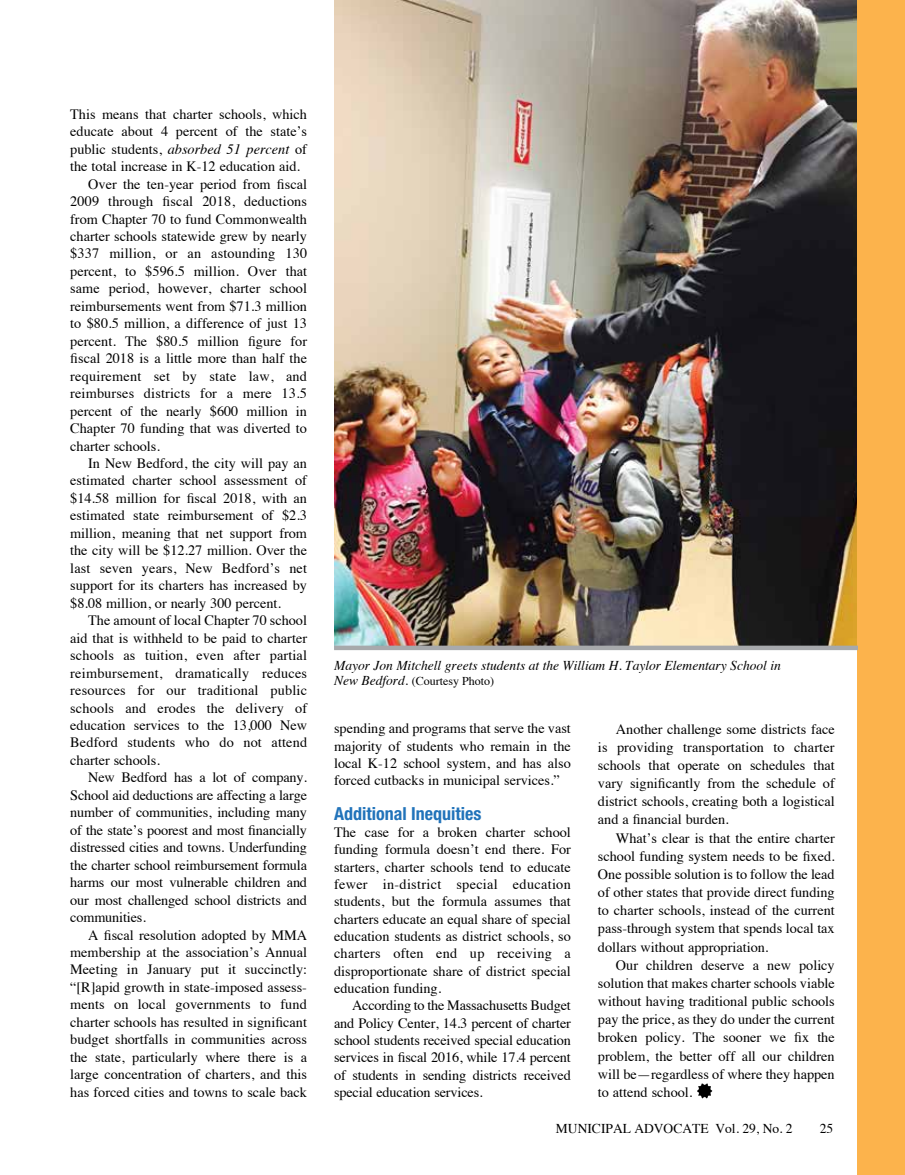
<style>
.page{position:relative;width:905px;height:1175px;background:#fff}
.page>*{position:absolute;margin:0;border:0;box-sizing:border-box;transform-origin:0 0}
.t1{font:700 condensed 18px "Helvetica Neue";color:#2173ba}
.t2{font:14.25px/18.1px "Times";color:#000;text-align:justify}
.t3{font:italic 13.5px "Times";color:#000}
.t4{font:13.5px "Times";color:#000}
.t5{font:12px "Times";color:#000}
.s1{font-style:italic}
.s2{font-style:italic;font-size:13.5px}
</style>
<div class="page">
<img style="left:697px;top:1083px;width:16px;height:15px">
<img style="left:334px;top:0;width:524px;height:645px">
<div style="left:858px;top:0;width:46px;height:1174px;background:#fcb34c"></div>
<div style="left:334px;top:645px;width:524px;height:5px;background:#a7a9ac"></div>
<p class="t2" style="left:70px;top:106px;width:238px">This means that charter schools, which</p>
<p class="t2" style="left:70px;top:124px;width:238px">educate about 4 percent of the state’s</p>
<p class="t2" style="left:70px;top:141px;width:238px">public students, <span class="s1">absorbed 51 percent</span> of</p>
<p class="t2" style="left:70px;top:158px;width:231px">the total increase in K-12 education aid.</p>
<p class="t2" style="left:88px;top:176px;width:220px">Over the ten-year period from fiscal</p>
<p class="t2" style="left:70px;top:193px;width:238px">2009 through fiscal 2018, deductions</p>
<p class="t2" style="left:70px;top:211px;width:238px">from Chapter 70 to fund Commonwealth</p>
<p class="t2" style="left:70px;top:228px;width:238px">charter schools statewide grew by nearly</p>
<p class="t2" style="left:70px;top:246px;width:238px">$337 million, or an astounding 130</p>
<p class="t2" style="left:70px;top:263px;width:238px">percent, to $596.5 million. Over that</p>
<p class="t2" style="left:70px;top:281px;width:238px">same period, however, charter school</p>
<p class="t2" style="left:70px;top:298px;width:238px">reimbursements went from $71.3 million</p>
<p class="t2" style="left:70px;top:316px;width:238px">to $80.5 million, a difference of just 13</p>
<p class="t2" style="left:70px;top:333px;width:238px">percent. The $80.5 million figure for</p>
<p class="t2" style="left:70px;top:350px;width:238px">fiscal 2018 is a little more than half the</p>
<p class="t2" style="left:70px;top:368px;width:238px">requirement set by state law, and</p>
<p class="t2" style="left:70px;top:385px;width:238px">reimburses districts for a mere 13.5</p>
<p class="t2" style="left:70px;top:403px;width:238px">percent of the nearly $600 million in</p>
<p class="t2" style="left:70px;top:420px;width:238px">Chapter 70 funding that was diverted to</p>
<p class="t2" style="left:70px;top:438px;width:91px">charter schools.</p>
<p class="t2" style="left:88px;top:455px;width:220px">In New Bedford, the city will pay an</p>
<p class="t2" style="left:70px;top:473px;width:238px">estimated charter school assessment of</p>
<p class="t2" style="left:70px;top:490px;width:238px">$14.58 million for fiscal 2018, with an</p>
<p class="t2" style="left:70px;top:508px;width:238px">estimated state reimbursement of $2.3</p>
<p class="t2" style="left:70px;top:525px;width:238px">million, meaning that net support from</p>
<p class="t2" style="left:70px;top:542px;width:238px">the city will be $12.27 million. Over the</p>
<p class="t2" style="left:70px;top:560px;width:238px">last seven years, New Bedford’s net</p>
<p class="t2" style="left:70px;top:577px;width:238px">support for its charters has increased by</p>
<p class="t2" style="left:70px;top:595px;width:212px">$8.08 million, or nearly 300 percent.</p>
<p class="t2" style="left:88px;top:612px;width:220px">The amount of local Chapter 70 school</p>
<p class="t2" style="left:70px;top:630px;width:238px">aid that is withheld to be paid to charter</p>
<p class="t2" style="left:70px;top:647px;width:238px">schools as tuition, even after partial</p>
<p class="t2" style="left:70px;top:665px;width:238px">reimbursement, dramatically reduces</p>
<p class="t2" style="left:70px;top:682px;width:238px">resources for our traditional public</p>
<p class="t2" style="left:70px;top:700px;width:238px">schools and erodes the delivery of</p>
<p class="t2" style="left:70px;top:717px;width:238px">education services to the 13,000 New</p>
<p class="t2" style="left:70px;top:734px;width:238px">Bedford students who do not attend</p>
<p class="t2" style="left:70px;top:752px;width:91px">charter schools.</p>
<p class="t2" style="left:88px;top:769px;width:220px">New Bedford has a lot of company.</p>
<p class="t2" style="left:70px;top:787px;width:238px">School aid deductions are affecting a large</p>
<p class="t2" style="left:70px;top:804px;width:238px">number of communities, including many</p>
<p class="t2" style="left:70px;top:822px;width:238px">of the state’s poorest and most financially</p>
<p class="t2" style="left:70px;top:839px;width:238px">distressed cities and towns. Underfunding</p>
<p class="t2" style="left:70px;top:857px;width:238px">the charter school reimbursement formula</p>
<p class="t2" style="left:70px;top:874px;width:238px">harms our most vulnerable children and</p>
<p class="t2" style="left:70px;top:892px;width:238px">our most challenged school districts and</p>
<p class="t2" style="left:70px;top:909px;width:77px">communities.</p>
<p class="t2" style="left:88px;top:926px;width:220px">A fiscal resolution adopted by MMA</p>
<p class="t2" style="left:70px;top:944px;width:238px">membership at the association’s Annual</p>
<p class="t2" style="left:70px;top:961px;width:238px">Meeting in January put it succinctly:</p>
<p class="t2" style="left:70px;top:979px;width:238px">“[R]apid growth in state-imposed assess-</p>
<p class="t2" style="left:70px;top:996px;width:238px">ments on local governments to fund</p>
<p class="t2" style="left:70px;top:1014px;width:238px">charter schools has resulted in significant</p>
<p class="t2" style="left:70px;top:1031px;width:238px">budget shortfalls in communities across</p>
<p class="t2" style="left:70px;top:1049px;width:238px">the state, particularly where there is a</p>
<p class="t2" style="left:70px;top:1066px;width:238px">large concentration of charters, and this</p>
<p class="t2" style="left:70px;top:1084px;width:238px">has forced cities and towns to scale back</p>
<p class="t3" style="left:334px;top:659px;width:448px">Mayor Jon Mitchell greets students at the William H. Taylor Elementary School in</p>
<p class="t5" style="left:334px;top:675px;width:161px"><span class="s2">New Bedford.</span> (Courtesy Photo)</p>
<p class="t2" style="left:334px;top:721px;width:238px;line-height:17.2px">spending and programs that serve the vast majority of students who remain in the local K-12 school system, and has also forced cutbacks in municipal services.”</p>
<p class="t1" style="left:334px;top:802px;width:149px">Additional Inequities</p>
<p class="t2" style="left:334px;top:825px;width:238px;line-height:17.2px">The case for a broken charter school funding formula doesn’t end there. For starters, charter schools tend to educate fewer in-district special education students, but the formula assumes that charters educate an equal share of special education students as district schools, so charters often end up receiving a disproportionate share of district special education funding.</p>
<p class="t2" style="left:334px;top:998px;width:238px;line-height:17.2px;text-indent:18px">According to the Massachusetts Budget and Policy Center, 14.3 percent of charter school students received special education services in fiscal 2016, while 17.4 percent of students in sending districts received special education services.</p>
<p class="t2" style="left:598px;top:721px;width:238px;text-indent:18px">Another challenge some districts face is providing transportation to charter schools that operate on schedules that vary significantly from the schedule of district schools, creating both a logistical and a financial burden.</p>
<p class="t2" style="left:598px;top:830px;width:238px;text-indent:18px">What’s clear is that the entire charter school funding system needs to be fixed.<br>One possible solution is to follow the lead of other states that provide direct funding to charter schools, instead of the current pass-through system that spends local tax dollars without appropriation.</p>
<p class="t2" style="left:598px;top:957px;width:238px;text-indent:18px">Our children deserve a new policy solution that makes charter schools viable without having traditional public schools pay the price, as they do under the current broken policy. The sooner we fix the problem, the better off all our children will be—regardless of where they happen to attend school.</p>
<p class="t4" style="left:556px;top:1122px;width:238px">MUNICIPAL ADVOCATE Vol. 29, No. 2</p>
<p class="t4" style="left:819px;top:1122px;width:15px">25</p>
</div>
